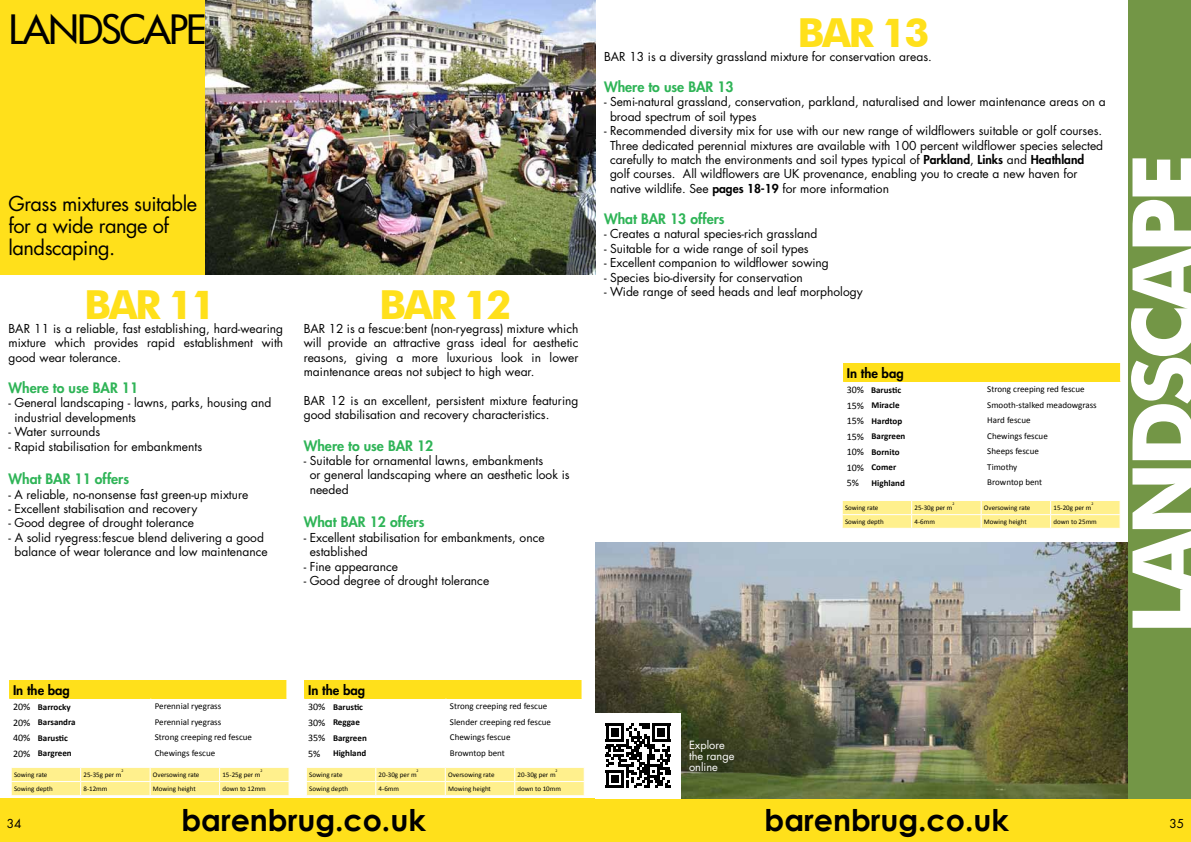
<style>
.page{position:relative;width:1191px;height:842px;background:#fff}
.page>*{position:absolute;margin:0;border:0;box-sizing:border-box;transform-origin:0 0}
.t1{font:700 87px "Futura BT";letter-spacing:-.06em;color:#fff}
.t2{font:700 40px "Futura BT";letter-spacing:-.06em;color:#ffe01b}
.t3{font:500 39.5px "Futura";letter-spacing:-.05em;color:#000}
.t4{font:700 30px "Century Gothic";color:#000}
.t5{font:20px/22px "Futura Std";letter-spacing:-.025em;color:#000}
.t6{font:800 14px "Futura Std";color:#2fb457}
.t7{font:800 13px "Futura Std";color:#000}
.t8{font:12px/14.4px "Futura Std";color:#000}
.t9{font:11px/11px "Futura Std";color:#fff}
.t10{font:10px "Calibri";color:#000}
.t11{font:9px "Calibri";color:#000}
.t12{font:700 9px "Calibri";color:#000}
.t13{font:7px "Calibri";color:#000}
.t14{font:4px "Calibri";color:#000}
.s1{font-weight:800}
.s2{font-weight:400;font-size:10px}
</style>
<div class="page">
<div style="left:0;top:798px;width:1191px;height:44px;background:#ffe01b"></div>
<div style="left:0;top:0;width:206px;height:275px;background:#ffe01b"></div>
<img style="left:595px;top:543px;width:533px;height:255px">
<div style="left:1128px;top:0;width:63px;height:798px;background:#739646"></div>
<svg style="left:842px;top:363px;width:279px;height:165px"></svg>
<hr style="left:871px;top:495px;width:113px;height:1px;background:#fff">
<hr style="left:984px;top:495px;width:137px;height:1px;background:#fff">
<svg style="left:9px;top:680px;width:280px;height:116px"></svg>
<hr style="left:37px;top:766px;width:114px;height:1px;background:#fff">
<hr style="left:151px;top:766px;width:136px;height:1px;background:#fff">
<svg style="left:304px;top:680px;width:280px;height:116px"></svg>
<hr style="left:332px;top:766px;width:114px;height:1px;background:#fff">
<hr style="left:446px;top:766px;width:136px;height:1px;background:#fff">
<img style="left:206px;top:0;width:389px;height:275px">
<div style="left:595px;top:713px;width:85px;height:85px;background:#fff"></div>
<svg style="left:606px;top:723px;width:64px;height:65px"></svg>
<hr style="left:652px;top:723px;width:18px;height:3px;background:#000">
<h3 class="t3" style="left:9px;top:3px;width:200px">LANDSCAPE</h3>
<h3 class="t5" style="left:9px;top:193px;width:190px">Grass mixtures suitable for a wide range of landscaping.</h3>
<h2 class="t2" style="left:84px;top:281px;width:134px">BAR 11</h2>
<p class="t8" style="left:9px;top:321px;width:276px;text-align:justify">BAR 11 is a reliable, fast establishing, hard-wearing mixture which provides rapid establishment with good wear tolerance.</p>
<p class="t6" style="left:9px;top:379px;width:131px">Where to use BAR 11</p>
<p class="t8" style="left:15px;top:396px;width:258px;text-indent:-6px">- General landscaping - lawns, parks, housing and industrial developments</p>
<p class="t8" style="left:9px;top:425px;width:93px">- Water surrounds</p>
<p class="t8" style="left:9px;top:439px;width:195px">- Rapid stabilisation for embankments</p>
<p class="t6" style="left:9px;top:470px;width:122px">What BAR 11 offers</p>
<p class="t8" style="left:9px;top:487px;width:241px">- A reliable, no-nonsense fast green-up mixture</p>
<p class="t8" style="left:9px;top:501px;width:190px">- Excellent stabilisation and recovery</p>
<p class="t8" style="left:9px;top:516px;width:187px">- Good degree of drought tolerance</p>
<p class="t8" style="left:9px;top:530px;width:261px;text-align:center">- A solid ryegress:fescue blend delivering a good balance of wear tolerance and low maintenance</p>
<h2 class="t2" style="left:379px;top:281px;width:134px">BAR 12</h2>
<p class="t8" style="left:304px;top:321px;width:276px;text-align:justify">BAR 12 is a fescue:bent (non-ryegrass) mixture which will provide an attractive grass ideal for aesthetic reasons, giving a more luxurious look in lower maintenance areas not subject to high wear.</p>
<p class="t8" style="left:304px;top:393px;width:276px">BAR 12 is an excellent, persistent mixture featuring good stabilisation and recovery characteristics.</p>
<p class="t6" style="left:304px;top:437px;width:131px">Where to use BAR 12</p>
<p class="t8" style="left:310px;top:453px;width:261px;text-indent:-6px">- Suitable for ornamental lawns, embankments<br>or general landscaping where an aesthetic look is needed</p>
<p class="t6" style="left:304px;top:513px;width:122px">What BAR 12 offers</p>
<p class="t8" style="left:310px;top:530px;width:236px;text-indent:-6px">- Excellent stabilisation for embankments, once established</p>
<p class="t8" style="left:304px;top:559px;width:96px">- Fine appearance</p>
<p class="t8" style="left:304px;top:573px;width:187px">- Good degree of drought tolerance</p>
<h2 class="t2" style="left:797px;top:9px;width:134px">BAR 13</h2>
<p class="t8" style="left:604px;top:49px;width:329px">BAR 13 is a diversity grassland mixture for conservation areas.</p>
<p class="t6" style="left:604px;top:78px;width:131px">Where to use BAR 13</p>
<p class="t8" style="left:610px;top:95px;width:497px;text-indent:-6px">- Semi-natural grassland, conservation, parkland, naturalised and lower maintenance areas on a broad spectrum of soil types</p>
<p class="t8" style="left:610px;top:124px;width:495px;text-indent:-6px">- Recommended diversity mix for use with our new range of wildflowers suitable or golf courses.<br>Three dedicated perennial mixtures are available with 100 percent wildflower species selected carefully to match the environments and soil types typical of <span class="s1">Parkland</span>, <span class="s1">Links</span> and <span class="s1">Heathland </span>golf courses. All wildflowers are UK provenance, enabling you to create a new haven for native wildlife. See <span class="s1">pages 18-19</span> for more information</p>
<p class="t6" style="left:604px;top:210px;width:122px">What BAR 13 offers</p>
<p class="t8" style="left:604px;top:227px;width:215px">- Creates a natural species-rich grassland</p>
<p class="t8" style="left:604px;top:241px;width:206px">- Suitable for a wide range of soil types</p>
<p class="t8" style="left:604px;top:256px;width:226px">- Excellent companion to wildflower sowing</p>
<p class="t8" style="left:604px;top:270px;width:200px">- Species bio-diversity for conservation</p>
<p class="t8" style="left:604px;top:285px;width:260px">- Wide range of seed heads and leaf morphology</p>
<p class="t7" style="left:846px;top:364px;width:58px">In the bag</p>
<p class="t12" style="left:846px;top:384px;width:56px"><span class="s2">30%</span> Barustic</p>
<p class="t11" style="left:987px;top:384px;width:99px">Strong creeping red fescue</p>
<p class="t12" style="left:846px;top:399px;width:54px"><span class="s2">15%</span> Miracle</p>
<p class="t11" style="left:987px;top:399px;width:111px">Smooth-stalked meadowgrass</p>
<p class="t12" style="left:846px;top:415px;width:57px"><span class="s2">15%</span> Hardtop</p>
<p class="t11" style="left:987px;top:415px;width:45px">Hard fescue</p>
<p class="t12" style="left:846px;top:430px;width:60px"><span class="s2">15%</span> Bargreen</p>
<p class="t11" style="left:987px;top:430px;width:62px">Chewings fescue</p>
<p class="t12" style="left:846px;top:446px;width:54px"><span class="s2">10%</span> Bornito</p>
<p class="t11" style="left:987px;top:446px;width:53px">Sheeps fescue</p>
<p class="t12" style="left:846px;top:461px;width:51px"><span class="s2">10%</span> Comer</p>
<p class="t11" style="left:987px;top:461px;width:32px">Timothy</p>
<p class="t10" style="left:846px;top:476px;width:14px">5%</p>
<p class="t12" style="left:871px;top:477px;width:35px">Highland</p>
<p class="t11" style="left:987px;top:477px;width:56px">Browntop bent</p>
<p class="t14" style="left:952px;top:501px;width:4px">2</p>
<p class="t13" style="left:845px;top:503px;width:35px">Sowing rate</p>
<p class="t13" style="left:914px;top:503px;width:39px">25-30g per m</p>
<p class="t14" style="left:1091px;top:501px;width:4px">2</p>
<p class="t13" style="left:984px;top:503px;width:48px">Oversowing rate</p>
<p class="t13" style="left:1053px;top:503px;width:39px">15-20g per m</p>
<p class="t13" style="left:845px;top:517px;width:40px">Sowing depth</p>
<p class="t13" style="left:914px;top:517px;width:22px">4-6mm</p>
<p class="t13" style="left:984px;top:517px;width:44px">Mowing height</p>
<p class="t13" style="left:1053px;top:517px;width:45px">down to 25mm</p>
<h1 class="t1" style="left:1111px;top:634px;width:482px;rotate:-90deg">LANDSCAPE</h1>
<p class="t7" style="left:13px;top:682px;width:58px">In the bag</p>
<p class="t12" style="left:13px;top:701px;width:59px"><span class="s2">20%</span> Barrocky</p>
<p class="t11" style="left:155px;top:701px;width:68px">Perennial ryegrass</p>
<p class="t12" style="left:13px;top:716px;width:64px"><span class="s2">20%</span> Barsandra</p>
<p class="t11" style="left:155px;top:716px;width:68px">Perennial ryegrass</p>
<p class="t12" style="left:13px;top:732px;width:56px"><span class="s2">40%</span> Barustic</p>
<p class="t11" style="left:155px;top:732px;width:99px">Strong creeping red fescue</p>
<p class="t12" style="left:13px;top:747px;width:60px"><span class="s2">20%</span> Bargreen</p>
<p class="t11" style="left:155px;top:747px;width:62px">Chewings fescue</p>
<p class="t7" style="left:308px;top:682px;width:58px">In the bag</p>
<p class="t12" style="left:308px;top:701px;width:56px"><span class="s2">30%</span> Barustic</p>
<p class="t11" style="left:450px;top:701px;width:99px">Strong creeping red fescue</p>
<p class="t12" style="left:308px;top:716px;width:53px"><span class="s2">30%</span> Reggae</p>
<p class="t11" style="left:450px;top:716px;width:103px">Slender creeping red fescue</p>
<p class="t12" style="left:308px;top:732px;width:60px"><span class="s2">35%</span> Bargreen</p>
<p class="t11" style="left:450px;top:732px;width:62px">Chewings fescue</p>
<p class="t10" style="left:308px;top:747px;width:14px">5%</p>
<p class="t12" style="left:333px;top:747px;width:35px">Highland</p>
<p class="t11" style="left:450px;top:747px;width:56px">Browntop bent</p>
<p class="t14" style="left:121px;top:768px;width:4px">2</p>
<p class="t13" style="left:14px;top:770px;width:35px">Sowing rate</p>
<p class="t13" style="left:83px;top:770px;width:39px">25-35g per m</p>
<p class="t14" style="left:260px;top:768px;width:4px">2</p>
<p class="t13" style="left:153px;top:770px;width:48px">Oversowing rate</p>
<p class="t13" style="left:222px;top:770px;width:39px">15-25g per m</p>
<p class="t14" style="left:416px;top:768px;width:4px">2</p>
<p class="t13" style="left:309px;top:770px;width:35px">Sowing rate</p>
<p class="t13" style="left:379px;top:770px;width:39px">20-30g per m</p>
<p class="t14" style="left:555px;top:768px;width:4px">2</p>
<p class="t13" style="left:448px;top:770px;width:48px">Oversowing rate</p>
<p class="t13" style="left:517px;top:770px;width:39px">20-30g per m</p>
<p class="t9" style="left:689px;top:739px;width:47px">Explore the range online</p>
<p class="t13" style="left:14px;top:784px;width:40px">Sowing depth</p>
<p class="t13" style="left:83px;top:784px;width:25px">8-12mm</p>
<p class="t13" style="left:153px;top:784px;width:44px">Mowing height</p>
<p class="t13" style="left:222px;top:784px;width:45px">down to 12mm</p>
<p class="t13" style="left:309px;top:784px;width:40px">Sowing depth</p>
<p class="t13" style="left:379px;top:784px;width:22px">4-6mm</p>
<p class="t13" style="left:448px;top:784px;width:44px">Mowing height</p>
<p class="t13" style="left:517px;top:784px;width:45px">down to 10mm</p>
<p class="t8" style="left:7px;top:816px;width:16px">34</p>
<h3 class="t4" style="left:181px;top:798px;width:246px">barenbrug.co.uk</h3>
<h3 class="t4" style="left:764px;top:798px;width:246px">barenbrug.co.uk</h3>
<p class="t8" style="left:1169px;top:816px;width:16px">35</p>
</div>
